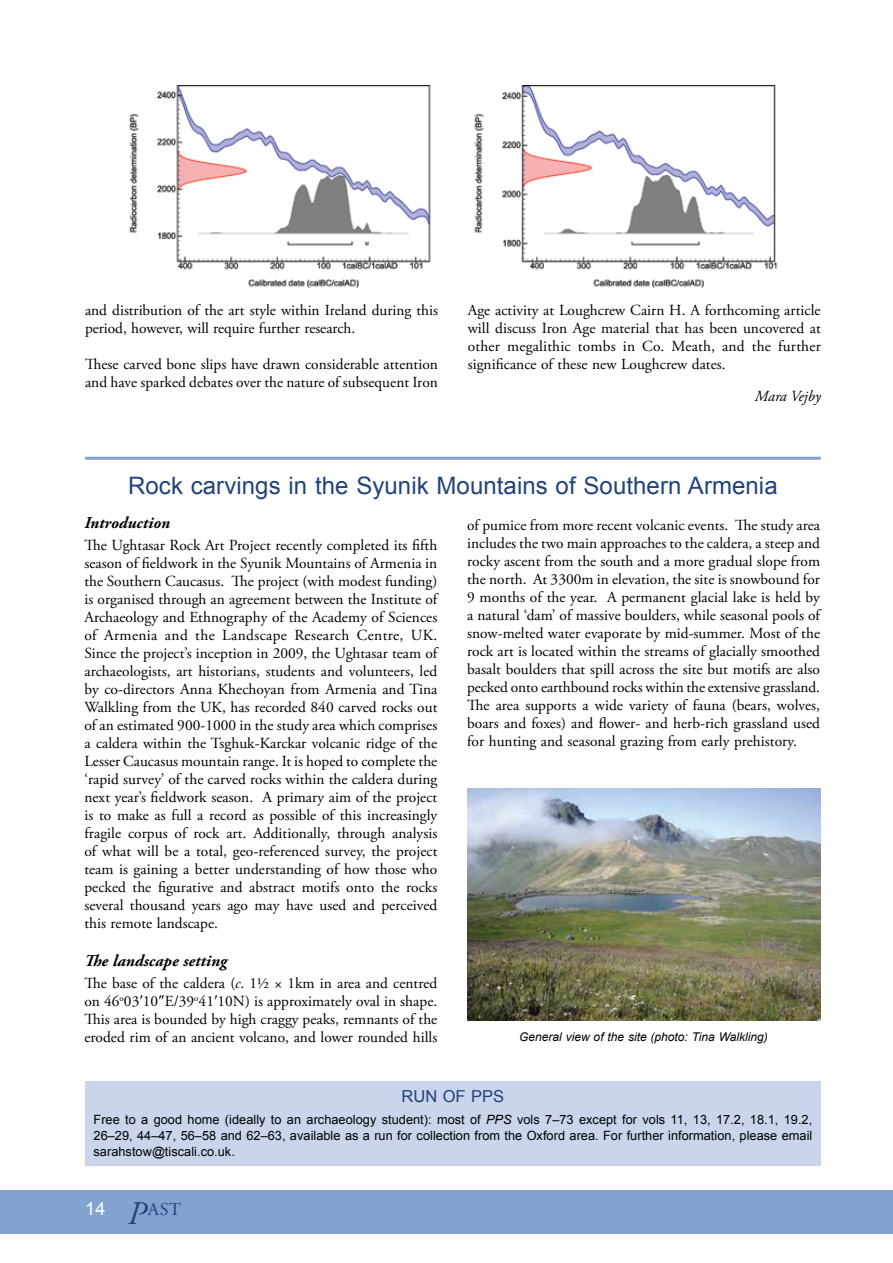
<style>
.page{position:relative;width:893px;height:1263px;background:#fff}
.page>*{position:absolute;margin:0;border:0;box-sizing:border-box;transform-origin:0 0}
.t1{font:24px "Arial";letter-spacing:.005em;color:#21427c}
.t2{font:18px "Adobe Garamond Pro";color:#21427c}
.t3{font:italic 700 16.5px "Adobe Garamond Pro";color:#000}
.t4{font:16.5px "Arial";color:#21427c}
.t5{font:15.3px/18px "Adobe Garamond Pro";color:#000;text-align:justify}
.t6{font:italic 15.3px "Adobe Garamond Pro";letter-spacing:-.005em;color:#000}
.t7{font:12.75px/15.8px "Arial";letter-spacing:.005em;color:#000;text-align:justify}
.t8{font:italic 12px "Arial";color:#000}
.s1{font-style:italic}
.s2{font-family:"Palatino Linotype"}
.s3{font-family:"Arial";color:#fff}
.s4{font-style:italic;font-size:33px}
</style>
<div class="page">
<div style="left:0;top:1191px;width:893px;height:43px;background:#82a3d0"></div>
<hr style="left:85px;top:457px;width:736px;height:3px;background:#82a3d0">
<img style="left:468px;top:788px;width:353px;height:233px">
<img style="left:129px;top:85px;width:649px;height:204px">
<div style="left:85px;top:1081px;width:736px;height:85px;background:#cad5eb"></div>
<p class="t5" style="left:85px;top:302px;width:354px">and distribution of the art style within Ireland during this period, however, will require further research.</p>
<p class="t5" style="left:85px;top:356px;width:354px">These carved bone slips have drawn considerable attention and have sparked debates over the nature of subsequent Iron</p>
<p class="t5" style="left:468px;top:302px;width:355px">Age activity at Loughcrew Cairn H. A forthcoming article will discuss Iron Age material that has been uncovered at other megalithic tombs in Co. Meath, and the further significance of these new Loughcrew dates.</p>
<p class="t6" style="left:755px;top:387px;width:67px">Mara Vejby</p>
<h1 class="t1" style="left:128px;top:470px;width:651px">Rock carvings in the Syunik Mountains of Southern Armenia</h1>
<p class="t3" style="left:84px;top:513px;width:87px">Introduction</p>
<p class="t5" style="left:84px;top:537px;width:354px">The Ughtasar Rock Art Project recently completed its fifth season of fieldwork in the Syunik Mountains of Armenia in the Southern Caucasus. The project (with modest funding) is organised through an agreement between the Institute of Archaeology and Ethnography of the Academy of Sciences of Armenia and the Landscape Research Centre, UK.<br>Since the project’s inception in 2009, the Ughtasar team of archaeologists, art historians, students and volunteers, led by co-directors Anna Khechoyan from Armenia and Tina Walkling from the UK, has recorded 840 carved rocks out of an estimated 900-1000 in the study area which comprises a caldera within the Tsghuk-Karckar volcanic ridge of the Lesser Caucasus mountain range. It is hoped to complete the ‘rapid survey’ of the carved rocks within the caldera during next year’s fieldwork season. A primary aim of the project is to make as full a record as possible of this increasingly fragile corpus of rock art. Additionally, through analysis of what will be a total, geo-referenced survey, the project team is gaining a better understanding of how those who pecked the figurative and abstract motifs onto the rocks several thousand years ago may have used and perceived this remote landscape.</p>
<p class="t3" style="left:84px;top:951px;width:144px">The landscape setting</p>
<p class="t5" style="left:84px;top:975px;width:354px">The base of the caldera (<span class="s1">c</span>. 1½ × 1km in area and centred on 46<sup>o</sup>03<span class="s2">′</span>10<span class="s2">″</span>E/39<sup>o</sup>41<span class="s2">′</span>10N) is approximately oval in shape.<br>This area is bounded by high craggy peaks, remnants of the eroded rim of an ancient volcano, and lower rounded hills</p>
<p class="t5" style="left:467px;top:517px;width:354px">of pumice from more recent volcanic events. The study area includes the two main approaches to the caldera, a steep and rocky ascent from the south and a more gradual slope from the north. At 3300m in elevation, the site is snowbound for 9 months of the year. A permanent glacial lake is held by a natural ‘dam’ of massive boulders, while seasonal pools of snow-melted water evaporate by mid-summer. Most of the rock art is located within the streams of glacially smoothed basalt boulders that spill across the site but motifs are also pecked onto earthbound rocks within the extensive grassland.<br>The area supports a wide variety of fauna (bears, wolves, boars and foxes) and flower- and herb-rich grassland used for hunting and seasonal grazing from early prehistory.</p>
<p class="t8" style="left:519px;top:1029px;width:250px">General view of the site (photo: Tina Walkling)</p>
<p class="t4" style="left:402px;top:1085px;width:103px">RUN OF PPS</p>
<p class="t7" style="left:94px;top:1112px;width:720px">Free to a good home (ideally to an archaeology student): most of <span class="s1">PPS</span> vols 7–73 except for vols 11, 13, 17.2, 18.1, 19.2, 26–29, 44–47, 56–58 and 62–63, available as a run for collection from the Oxford area. For further information, please email sarahstow@tiscali.co.uk.</p>
<p class="t2" style="left:85px;top:1198px;width:97px"><span class="s3">14</span> <span class="s4">P</span>AST</p>
</div>
